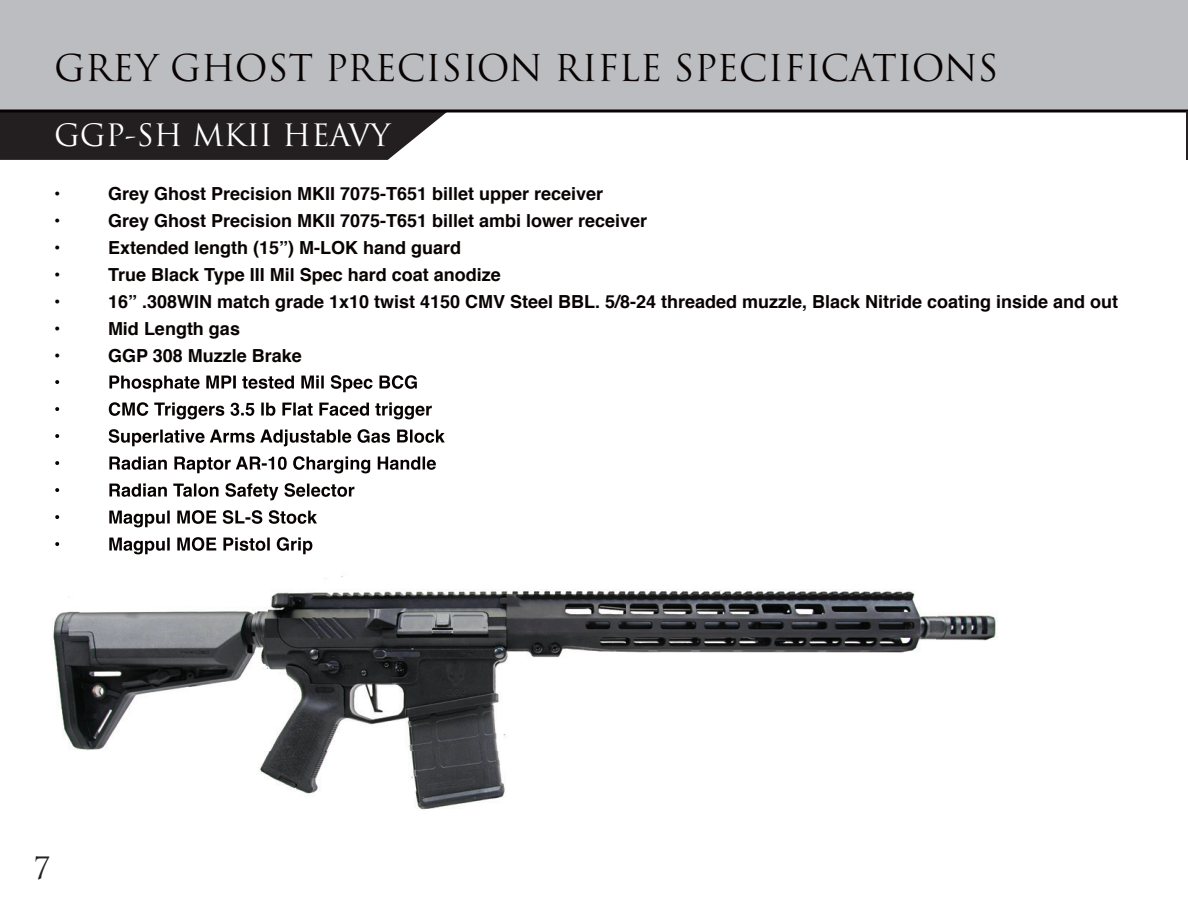
<style>
.page{position:relative;width:1188px;height:918px;background:#fff}
.page>*{position:absolute;margin:0;border:0;box-sizing:border-box;transform-origin:0 0}
.t1{font:36px "Trajan Pro";color:#080302}
.t2{font:30px "Trajan Pro";color:#fff}
.t3{font:30px "Trajan Pro";color:#231f20}
.t4{font:700 18px "Helvetica";color:#080302}
</style>
<div class="page">
<div style="left:0;top:0;width:1188px;height:110px;background:#bcbdc0"></div>
<svg style="left:0;top:112px;width:448px;height:48px;background:#322e2f"></svg>
<hr style="left:0;top:110px;width:1188px;height:2px;background:#080302">
<hr style="left:1186px;top:111px;width:2px;height:49px;background:#231f20">
<img style="left:53px;top:392px;width:944px;height:418px">
<svg style="left:55px;top:380px;width:5px;height:4px"></svg>
<img style="left:109px;top:375px;width:308px;height:17px">
<svg style="left:55px;top:407px;width:5px;height:9px"></svg>
<img style="left:109px;top:402px;width:323px;height:17px">
<svg style="left:55px;top:434px;width:5px;height:8px"></svg>
<img style="left:109px;top:429px;width:336px;height:17px">
<svg style="left:55px;top:461px;width:5px;height:9px"></svg>
<img style="left:109px;top:456px;width:327px;height:17px">
<svg style="left:55px;top:488px;width:5px;height:8px"></svg>
<img style="left:109px;top:483px;width:245px;height:17px">
<svg style="left:55px;top:515px;width:5px;height:9px"></svg>
<img style="left:109px;top:510px;width:208px;height:17px">
<svg style="left:55px;top:542px;width:5px;height:8px"></svg>
<img style="left:109px;top:537px;width:203px;height:17px">
<h1 class="t1" style="left:54px;top:45px;width:946px">GREY GHOST PRECISION RIFLE SPECIFICATIONS</h1>
<h2 class="t2" style="left:54px;top:116px;width:338px">GGP-SH MKII HEAVY</h2>
<p class="t4" style="left:54px;top:179px;width:8px">•</p>
<p class="t4" style="left:108px;top:179px;width:497px">Grey Ghost Precision MKII 7075-T651 billet upper receiver</p>
<p class="t4" style="left:54px;top:206px;width:8px">•</p>
<p class="t4" style="left:108px;top:206px;width:541px">Grey Ghost Precision MKII 7075-T651 billet ambi lower receiver</p>
<p class="t4" style="left:54px;top:233px;width:8px">•</p>
<p class="t4" style="left:108px;top:233px;width:355px">Extended length (15”) M-LOK hand guard</p>
<p class="t4" style="left:54px;top:260px;width:8px">•</p>
<p class="t4" style="left:108px;top:260px;width:394px">True Black Type III Mil Spec hard coat anodize</p>
<p class="t4" style="left:54px;top:287px;width:8px">•</p>
<p class="t4" style="left:108px;top:287px;width:1012px">16” .308WIN match grade 1x10 twist 4150 CMV Steel BBL. 5/8-24 threaded muzzle, Black Nitride coating inside and out</p>
<p class="t4" style="left:54px;top:314px;width:8px">•</p>
<p class="t4" style="left:108px;top:314px;width:134px">Mid Length gas</p>
<p class="t4" style="left:54px;top:341px;width:8px">•</p>
<p class="t4" style="left:108px;top:341px;width:195px">GGP 308 Muzzle Brake</p>
<h2 class="t3" style="left:33px;top:849px;width:19px">7</h2>
</div>
